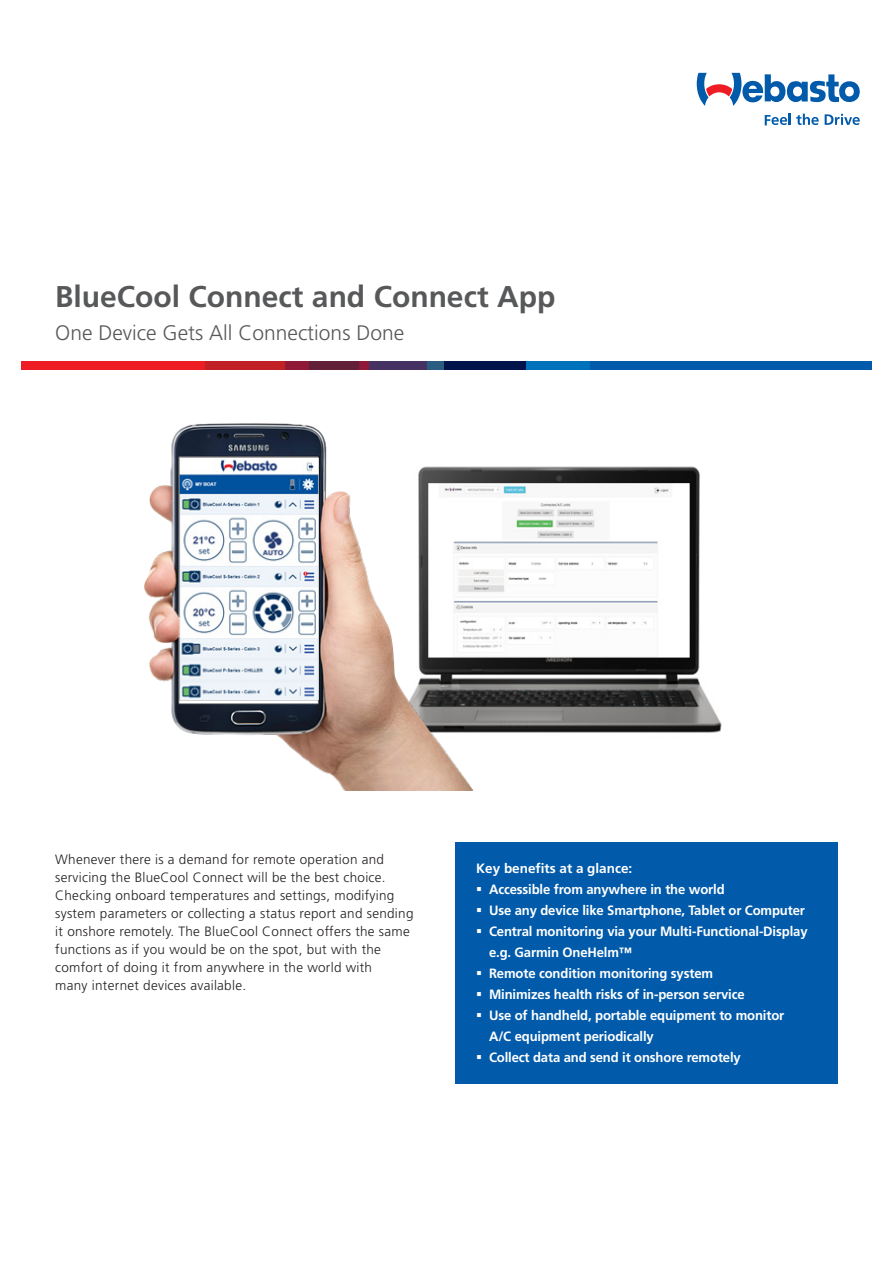
<style>
.page{position:relative;width:893px;height:1263px;background:#fff}
.page>*{position:absolute;margin:0;border:0;box-sizing:border-box;transform-origin:0 0}
.t1{font:700 30px "Frutiger";color:#57585a}
.t2{font:300 21px "Frutiger";color:#57585a}
.Copy{font:300 13.5px/18px "Frutiger";letter-spacing:.02em;color:#231f20}
.t3{font:700 13.5px/21px "Frutiger";letter-spacing:-.01em;color:#fff}
</style>
<div class="page">
<img style="left:475px;top:466px;width:247px;height:267px">
<svg style="left:765px;top:114px;width:54px;height:11px"></svg>
<svg style="left:825px;top:114px;width:35px;height:11px"></svg>
<svg style="left:697px;top:73px;width:163px;height:33px"></svg>
<div style="left:21px;top:361px;width:184px;height:9px;background:#ee1d23"></div>
<div style="left:205px;top:361px;width:80px;height:9px;background:#c12027"></div>
<div style="left:285px;top:361px;width:24px;height:9px;background:#901938"></div>
<div style="left:309px;top:361px;width:50px;height:9px;background:#611f38"></div>
<div style="left:359px;top:361px;width:10px;height:9px;background:#901938"></div>
<div style="left:369px;top:361px;width:57px;height:9px;background:#453162"></div>
<div style="left:426px;top:361px;width:18px;height:9px;background:#2a5d80"></div>
<div style="left:444px;top:361px;width:82px;height:9px;background:#00134a"></div>
<div style="left:526px;top:361px;width:64px;height:9px;background:#0072bc"></div>
<div style="left:590px;top:361px;width:282px;height:9px;background:#015aaa"></div>
<div style="left:455px;top:842px;width:383px;height:241px;background:#015aaa"></div>
<img style="left:144px;top:423px;width:331px;height:367px">
<p class="t1" style="left:55px;top:279px;width:502px">BlueCool Connect and Connect App</p>
<p class="t2" style="left:55px;top:321px;width:350px">One Device Gets All Connections Done</p>
<p class="Copy" style="left:55px;top:851px;width:332px">Whenever there is a demand for remote operation and servicing the BlueCool Connect will be the best choice.</p>
<p class="Copy" style="left:55px;top:887px;width:360px">Checking onboard temperatures and settings, modifying system parameters or collecting a status report and sending it onshore remotely. The BlueCool Connect offers the same functions as if you would be on the spot, but with the comfort of doing it from anywhere in the world with<br>many internet devices available.</p>
<p class="t3" style="left:476px;top:858px;width:158px">Key benefits at a glance:</p>
<p class="t3" style="left:489px;top:879px;width:237px">Accessible from anywhere in the world</p>
<p class="t3" style="left:489px;top:900px;width:317px">Use any device like Smartphone, Tablet or Computer</p>
<p class="t3" style="left:489px;top:921px;width:320px">Central monitoring via your Multi-Functional-Display e.g. Garmin OneHelm™</p>
<p class="t3" style="left:489px;top:963px;width:226px">Remote condition monitoring system</p>
<p class="t3" style="left:489px;top:984px;width:257px">Minimizes health risks of in-person service</p>
<p class="t3" style="left:489px;top:1005px;width:297px">Use of handheld, portable equipment to monitor<br>A/C equipment periodically</p>
<p class="t3" style="left:489px;top:1047px;width:253px">Collect data and send it onshore remotely</p>
</div>
